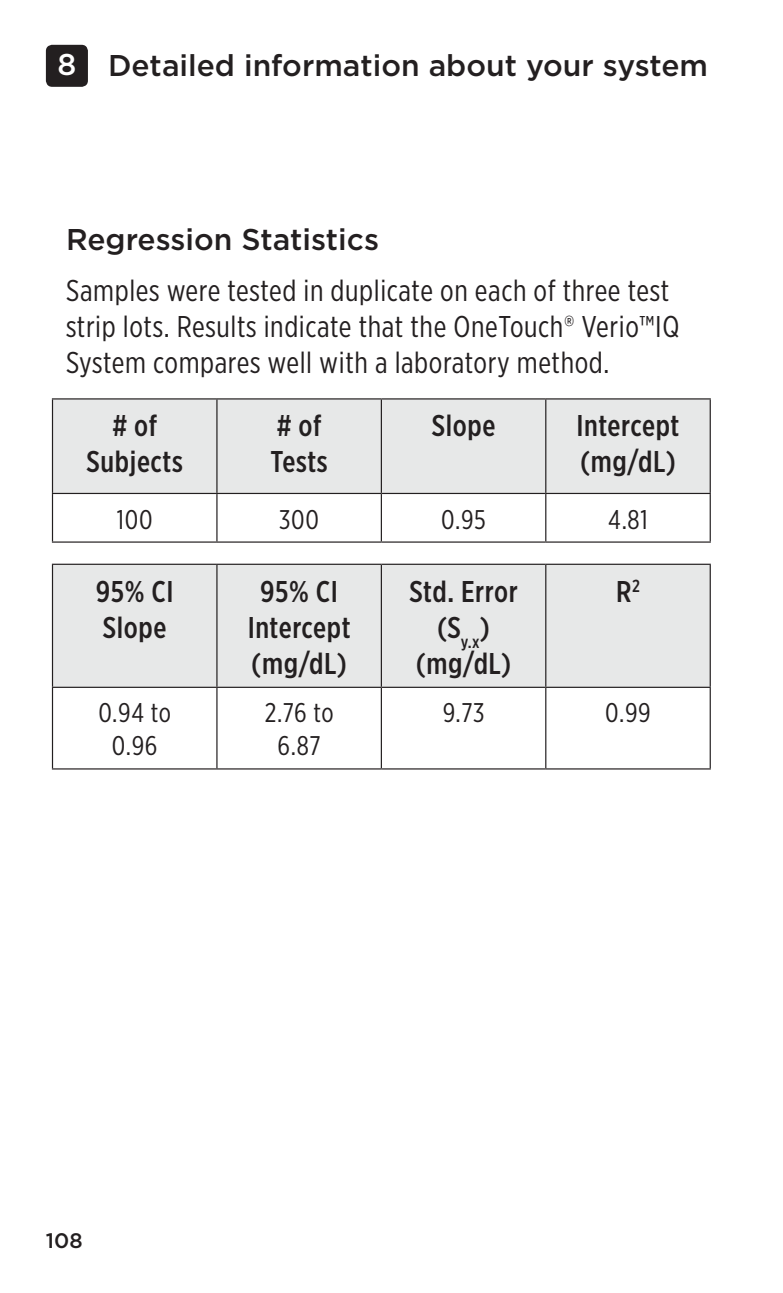
<style>
.page{position:relative;width:783px;height:1293px;background:#fff}
.page>*{position:absolute;margin:0;border:0;box-sizing:border-box;transform-origin:0 0}
.t1{font:30px/36px "Gotham X Narrow";letter-spacing:.02em;color:#231f20}
.t2{font:500 30px/36px "Gotham X Narrow";letter-spacing:.02em;color:#231f20;text-align:center}
.t3{font:500 30px "Gotham";color:#231f20}
.t4{font:27px/33px "Gotham X Narrow";letter-spacing:.025em;color:#231f20;text-align:center}
.t5{font:500 21px "Gotham";color:#231f20}
.s1{color:#fff}
</style>
<div class="page">
<div style="left:46px;top:45px;width:42px;height:42px;background:#231f20;border-radius:6px"></div>
<div style="left:53px;top:399px;width:656px;height:94px;background:#e7e8e8"></div>
<hr style="left:52px;top:398px;width:165px;height:1px;background:#231f20">
<hr style="left:52px;top:399px;width:1px;height:94px;background:#231f20">
<hr style="left:217px;top:398px;width:164px;height:1px;background:#231f20">
<hr style="left:216px;top:399px;width:1px;height:94px;background:#231f20">
<hr style="left:381px;top:398px;width:164px;height:1px;background:#231f20">
<hr style="left:380px;top:399px;width:2px;height:94px;background:#231f20">
<hr style="left:545px;top:398px;width:165px;height:1px;background:#231f20">
<hr style="left:545px;top:399px;width:1px;height:94px;background:#231f20">
<hr style="left:709px;top:399px;width:1px;height:94px;background:#231f20">
<hr style="left:52px;top:493px;width:165px;height:1px;background:#231f20">
<hr style="left:52px;top:494px;width:1px;height:47px;background:#231f20">
<hr style="left:217px;top:493px;width:164px;height:1px;background:#231f20">
<hr style="left:216px;top:494px;width:1px;height:47px;background:#231f20">
<hr style="left:381px;top:493px;width:164px;height:1px;background:#231f20">
<hr style="left:380px;top:494px;width:2px;height:47px;background:#231f20">
<hr style="left:545px;top:493px;width:165px;height:1px;background:#231f20">
<hr style="left:545px;top:494px;width:1px;height:47px;background:#231f20">
<hr style="left:709px;top:494px;width:1px;height:47px;background:#231f20">
<hr style="left:52px;top:541px;width:165px;height:2px;background:#231f20">
<hr style="left:217px;top:541px;width:164px;height:2px;background:#231f20">
<hr style="left:381px;top:541px;width:164px;height:2px;background:#231f20">
<hr style="left:545px;top:541px;width:165px;height:2px;background:#231f20">
<div style="left:53px;top:565px;width:656px;height:122px;background:#e7e8e8"></div>
<hr style="left:52px;top:564px;width:165px;height:1px;background:#231f20">
<hr style="left:52px;top:565px;width:1px;height:122px;background:#231f20">
<hr style="left:217px;top:564px;width:164px;height:1px;background:#231f20">
<hr style="left:216px;top:565px;width:1px;height:122px;background:#231f20">
<hr style="left:381px;top:564px;width:164px;height:1px;background:#231f20">
<hr style="left:380px;top:565px;width:2px;height:122px;background:#231f20">
<hr style="left:545px;top:564px;width:165px;height:1px;background:#231f20">
<hr style="left:545px;top:565px;width:1px;height:122px;background:#231f20">
<hr style="left:709px;top:565px;width:1px;height:122px;background:#231f20">
<hr style="left:52px;top:687px;width:165px;height:1px;background:#231f20">
<hr style="left:52px;top:688px;width:1px;height:80px;background:#231f20">
<hr style="left:217px;top:687px;width:164px;height:1px;background:#231f20">
<hr style="left:216px;top:688px;width:1px;height:80px;background:#231f20">
<hr style="left:381px;top:687px;width:164px;height:1px;background:#231f20">
<hr style="left:380px;top:688px;width:2px;height:80px;background:#231f20">
<hr style="left:545px;top:687px;width:165px;height:1px;background:#231f20">
<hr style="left:545px;top:688px;width:1px;height:80px;background:#231f20">
<hr style="left:709px;top:688px;width:1px;height:80px;background:#231f20">
<hr style="left:52px;top:768px;width:165px;height:1px;background:#231f20">
<hr style="left:217px;top:768px;width:164px;height:1px;background:#231f20">
<hr style="left:381px;top:768px;width:164px;height:1px;background:#231f20">
<hr style="left:545px;top:768px;width:165px;height:1px;background:#231f20">
<p class="t3" style="left:57px;top:45px;width:652px"><span class="s1">8</span> Detailed information about your system</p>
<p class="t3" style="left:66px;top:220px;width:314px">Regression Statistics</p>
<p class="t1" style="left:66px;top:272px;width:614px">Samples were tested in duplicate on each of three test strip lots. Results indicate that the OneTouch® Verio™IQ<br>System compares well with a laboratory method.</p>
<p class="t2" style="left:87px;top:407px;width:98px"># of<br>Subjects</p>
<p class="t2" style="left:270px;top:407px;width:58px;text-align:left"># of<br>Tests</p>
<p class="t2" style="left:431px;top:407px;width:65px">Slope</p>
<p class="t2" style="left:576px;top:407px;width:104px;text-align:left">Intercept (mg/dL)</p>
<p class="t4" style="left:117px;top:502px;width:37px">100</p>
<p class="t4" style="left:279px;top:502px;width:41px">300</p>
<p class="t4" style="left:441px;top:502px;width:46px">0.95</p>
<p class="t4" style="left:608px;top:502px;width:41px">4.81</p>
<p class="t2" style="left:96px;top:573px;width:79px;text-align:left">95% CI<br>Slope</p>
<p class="t2" style="left:247px;top:573px;width:104px">95% CI<br>Intercept (mg/dL)</p>
<p class="t2" style="left:409px;top:573px;width:110px">Std. Error (S<sub>y.x</sub>) (mg/dL)</p>
<p class="t2" style="left:616px;top:573px;width:25px">R<sup>2</sup></p>
<p class="t4" style="left:98px;top:696px;width:74px">0.94 to<br>0.96</p>
<p class="t4" style="left:265px;top:696px;width:70px">2.76 to<br>6.87</p>
<p class="t4" style="left:442px;top:696px;width:43px">9.73</p>
<p class="t4" style="left:605px;top:696px;width:47px">0.99</p>
<p class="t5" style="left:46px;top:1226px;width:38px">108</p>
</div>
